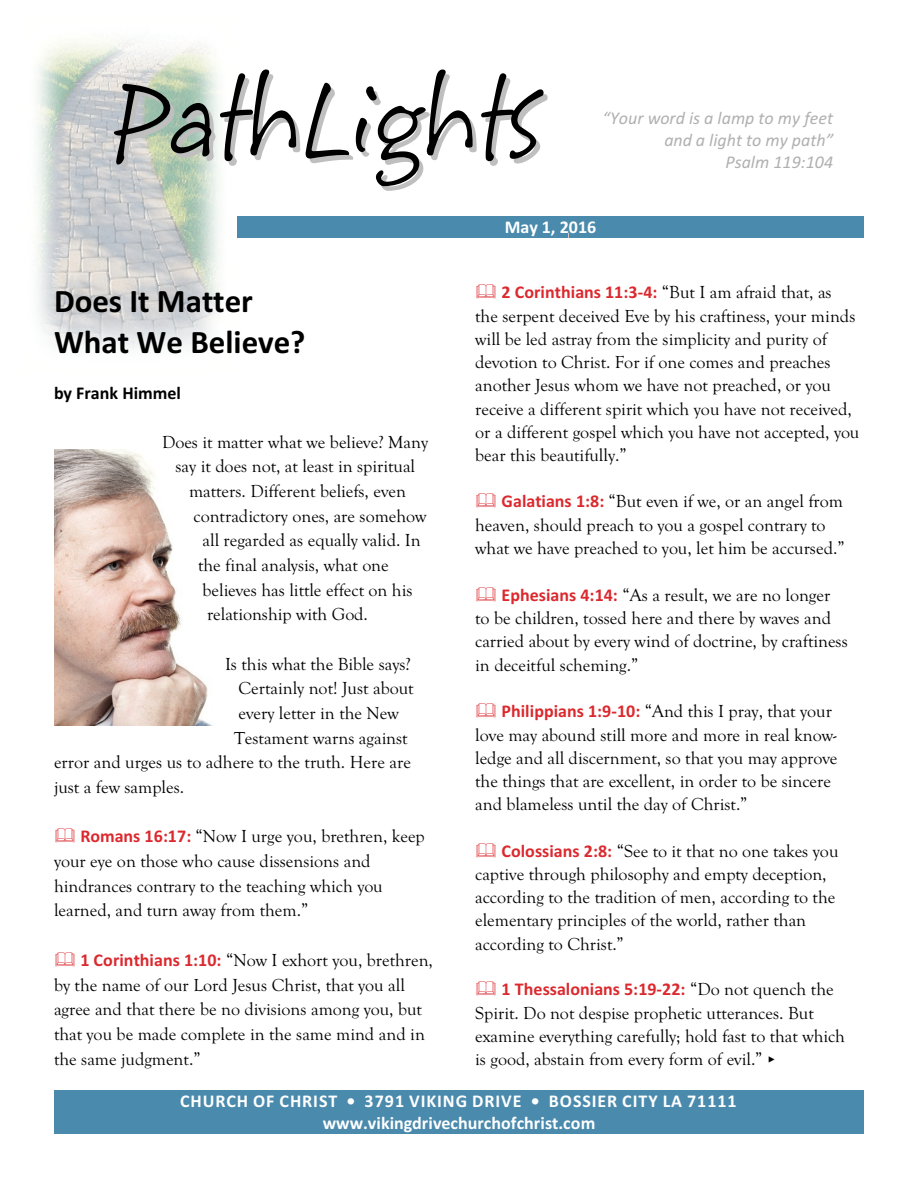
<style>
.page{position:relative;width:918px;height:1188px;background:#fff}
.page>*{position:absolute;margin:0;border:0;box-sizing:border-box;transform-origin:0 0}
.t1{font:102px "Starbabe Hmk";color:#000}
.t2{font:700 33px/40.2px "Calibri";color:#000}
.t3{font:18px/23.2px "Goudy Old Style T";color:#000}
.t4{font:700 18px/21.9px "Calibri";letter-spacing:.045em;color:#fff;text-align:center}
.t5{font:italic 18px/21.9px "Calibri";color:#b0b0b0;text-align:right}
.t6{font:700 18px "Calibri";color:#db292e}
.t7{font:700 18px "Calibri";color:#000}
.s1{font-family:"Calibri";font-weight:700;color:#db292e}
.s2{font-family:"Goudy Old Style T";font-weight:400;color:#000}
</style>
<div class="page">
<img style="left:36px;top:40px;width:183px;height:310px">
<div style="left:238px;top:216px;width:626px;height:22px;background:#4a8aad"></div>
<div style="left:54px;top:1090px;width:810px;height:44px;background:#4a8aad"></div>
<img style="left:54px;top:449px;width:159px;height:277px">
<h1 class="t1" style="left:111px;top:58px;width:431px">PathLights</h1>
<p class="t5" style="left:603px;top:109px;width:232px">“Your word is a lamp to my feet and a light to my path”<br>Psalm 119:104</p>
<p class="t4" style="left:505px;top:218px;width:93px">May 1, 2016</p>
<h2 class="t2" style="left:54px;top:284px;width:253px">Does It Matter<br>What We Believe?</h2>
<p class="t7" style="left:54px;top:385px;width:128px">by Frank Himmel</p>
<p class="t3" style="left:162px;top:430px;width:268px">Does it matter what we believe? Many</p>
<p class="t3" style="left:176px;top:455px;width:241px">say it does not, at least in spiritual</p>
<p class="t3" style="left:189px;top:479px;width:219px">matters. Different beliefs, even</p>
<p class="t3" style="left:194px;top:504px;width:235px">contradictory ones, are somehow</p>
<p class="t3" style="left:202px;top:529px;width:220px">all regarded as equally valid. In</p>
<p class="t3" style="left:198px;top:553px;width:192px">the final analysis, what one</p>
<p class="t3" style="left:202px;top:578px;width:212px">believes has little effect on his</p>
<p class="t3" style="left:207px;top:603px;width:163px">relationship with God.</p>
<p class="t3" style="left:225px;top:652px;width:187px">Is this what the Bible says?</p>
<p class="t3" style="left:238px;top:677px;width:177px">Certainly not! Just about</p>
<p class="t3" style="left:238px;top:701px;width:162px">every letter in the New</p>
<p class="t3" style="left:234px;top:726px;width:175px">Testament warns against</p>
<p class="t3" style="left:54px;top:751px;width:358px">error and urges us to adhere to the truth. Here are</p>
<p class="t3" style="left:54px;top:775px;width:132px">just a few samples.</p>
<p class="t3" style="left:54px;top:824px;width:372px;line-height:24.8px;text-indent:26px"><span class="s1">Romans 16:17:</span> “Now I urge you, brethren, keep your eye on those who cause dissensions and hindrances contrary to the teaching which you learned, and turn away from them.”</p>
<p class="t3" style="left:54px;top:947px;width:381px;line-height:24.8px;text-indent:26px"><span class="s1">1 Corinthians 1:10:</span> “Now I exhort you, brethren, by the name of our Lord Jesus Christ, that you all agree and that there be no divisions among you, but that you be made complete in the same mind and in the same judgment.”</p>
<p class="t3" style="left:475px;top:281px;width:386px;text-indent:26px"><span class="s1">2 Corinthians 11:3-4:</span> “But I am afraid that, as<br>the serpent deceived Eve by his craftiness, your minds will be led astray from the simplicity and purity of devotion to Christ. For if one comes and preaches another Jesus whom we have not preached, or you receive a different spirit which you have not received, or a different gospel which you have not accepted, you bear this beautifully.”</p>
<p class="t3" style="left:475px;top:490px;width:371px;text-indent:26px"><span class="s1">Galatians 1:8:</span> “But even if we, or an angel from heaven, should preach to you a gospel contrary to what we have preached to you, let him be accursed.”</p>
<p class="t3" style="left:475px;top:583px;width:374px;text-indent:26px"><span class="s1">Ephesians 4:14:</span> “As a result, we are no longer to be children, tossed here and there by waves and carried about by every wind of doctrine, by craftiness in deceitful scheming.”</p>
<p class="t3" style="left:475px;top:699px;width:364px;text-indent:26px"><span class="s1">Philippians 1:9-10:</span> “And this I pray, that your love may abound still more and more in real know&shy;ledge and all discernment, so that you may approve the things that are excellent, in order to be sincere and blameless until the day of Christ.”</p>
<p class="t3" style="left:475px;top:839px;width:365px;text-indent:26px"><span class="s1">Colossians 2:8:</span> “See to it that no one takes you captive through philosophy and empty deception, according to the tradition of men, according to the elementary principles of the world, rather than according to Christ.”</p>
<p class="t6" style="left:502px;top:982px;width:334px">1 Thessalonians 5:19-22: <span class="s2">“Do not quench the</span></p>
<p class="t3" style="left:475px;top:1001px;width:371px">Spirit. Do not despise prophetic utterances. But examine everything carefully; hold fast to that which is good, abstain from every form of evil.”</p>
<p class="t4" style="left:180px;top:1092px;width:558px">CHURCH OF CHRIST • 3791 VIKING DRIVE • BOSSIER CITY LA 71111 www.vikingdrivechurchofchrist.com</p>
</div>
